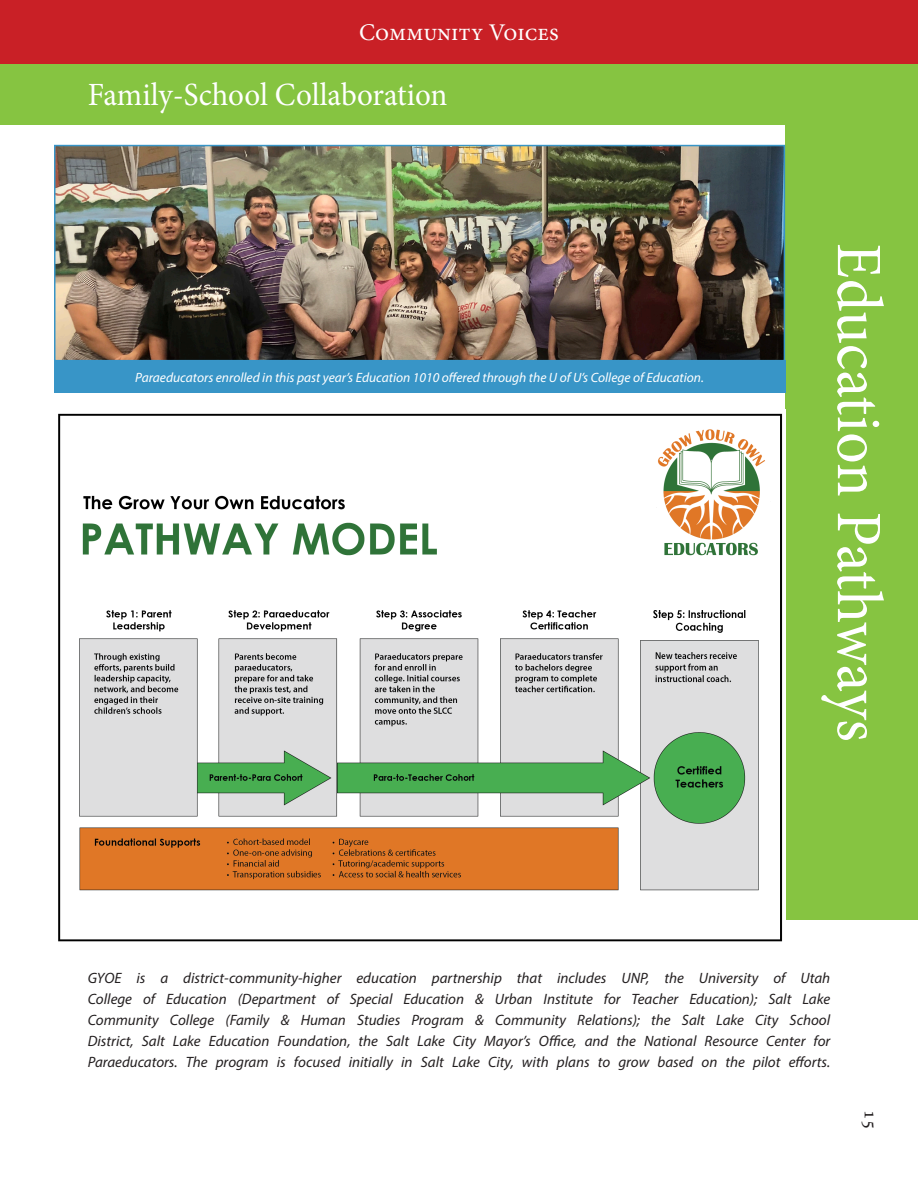
<style>
.page{position:relative;width:918px;height:1188px;background:#fff}
.page>*{position:absolute;margin:0;border:0;box-sizing:border-box;transform-origin:0 0}
.t1{font:64.8px "Minion Pro";color:#fff;scale:.96 1}
.t2{font:32.4px "Minion Pro";letter-spacing:.01em;color:#fff;scale:.96 1}
.t3{font:24px "Minion Pro";color:#fff}
.t4{font:19.5px "Minion Pro";color:#231f20}
.t5{font:italic 15px/21px "Myriad Pro";color:#231f20;text-align:justify}
.t6{font:italic 13.5px "Myriad Pro";color:#fff}
</style>
<div class="page">
<div style="left:0;top:0;width:918px;height:65px;background:#c92026"></div>
<div style="left:0;top:65px;width:918px;height:60px;background:#86c441"></div>
<div style="left:785px;top:65px;width:133px;height:855px;background:#86c441"></div>
<img style="left:58px;top:413px;width:725px;height:529px">
<img style="left:57px;top:148px;width:725px;height:210px">
<div style="left:54px;top:145px;width:731px;height:216px;border:2px solid #3895c7"></div>
<div style="left:54px;top:361px;width:731px;height:32px;background:#3895c7"></div>
<p class="t3" style="left:359px;top:16px;width:201px">Community Voices</p>
<p class="t2" style="left:88px;top:73px;width:376px">Family-School Collaboration</p>
<p class="t6" style="left:135px;top:369px;width:570px">Paraeducators enrolled in this past year’s Education 1010 offered through the U of U’s College of Education.</p>
<p class="t1" style="left:902px;top:243px;width:521px;rotate:90deg">Education Pathways</p>
<p class="t5" style="left:88px;top:967px;width:744px">GYOE is a district-community-higher education partnership that includes UNP, the University of Utah College of Education (Department of Special Education &amp; Urban Institute for Teacher Education); Salt Lake Community College (Family &amp; Human Studies Program &amp; Community Relations); the Salt Lake City School District, Salt Lake Education Foundation, the Salt Lake City Mayor’s Office, and the National Resource Center for Paraeducators. The program is focused initially in Salt Lake City, with plans to grow based on the pilot efforts.</p>
<p class="t4" style="left:884px;top:1110px;width:20px;rotate:90deg">15</p>
</div>
